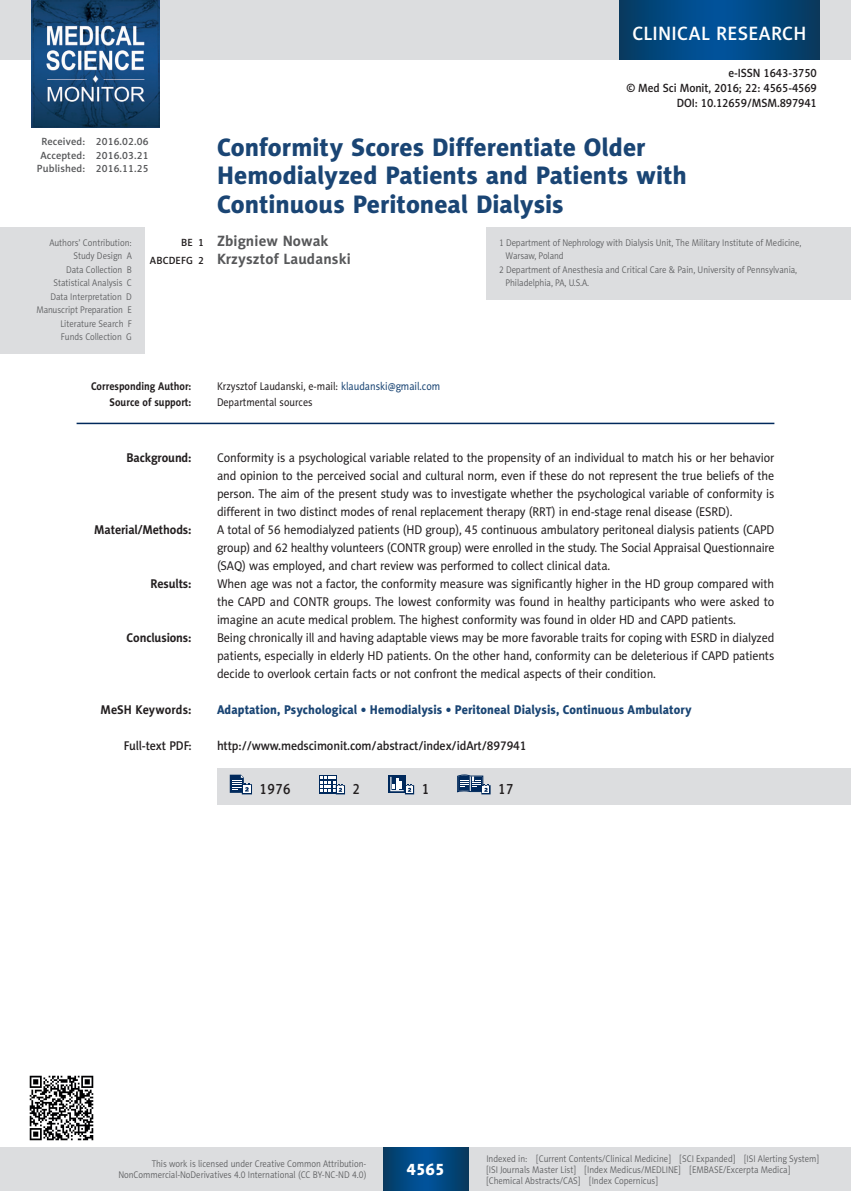
<style>
.page{position:relative;width:851px;height:1191px;background:#fff}
.page>*{position:absolute;margin:0;border:0;box-sizing:border-box;transform-origin:0 0}
.MSM_Tytul{font:25.5px/28.5px "Naomi Sans EFN Heavy";color:#1a4574}
.t1{font:19.5px "Naomi Sans EFN Medium";letter-spacing:.015em;color:#fff}
.t2{font:16.5px "Naomi Sans EFN Heavy";color:#fff}
.MSM_Autorzy{font:700 15px "Naomi Sans EFN";letter-spacing:.01em;color:#57585a}
.MSM_dane{font:15px "Naomi Sans EFN Medium";letter-spacing:.03em;color:#231f20;scale:.9 1}
.MSM_Summary_body{font:12.75px/18px "Naomi Sans EFN";letter-spacing:-.01em;color:#231f20;text-align:justify;scale:.95 1}
.MSM_keywords{font:12.75px "Naomi Sans EFN Heavy";letter-spacing:.005em;color:#1a4574;scale:.95 1}
.MSM_full_text_pdf{font:12.75px "Naomi Sans EFN Medium";letter-spacing:-.01em;color:#231f20;scale:.95 1}
.MSM_Summary_body-2{font:700 12.75px "Naomi Sans EFN";letter-spacing:-.01em;color:#231f20;scale:.95 1}
.MSM_keywords-2{font:700 12.75px "Naomi Sans EFN";letter-spacing:.005em;color:#231f20;scale:.95 1}
.MSM_full_text_pdf-2{font:12px "Naomi Sans EFN Medium";letter-spacing:-.01em;color:#231f20;scale:.95 1}
.MSM_Adres{font:11.25px "Naomi Sans EFN";color:#231f20;scale:.9 1}
.MSM_Adres-2{font:700 11.25px "Naomi Sans EFN";color:#231f20;scale:.9 1}
.MSM_Support{font:11.25px "Naomi Sans EFN";color:#231f20;scale:.9 1}
.MSM_Support-2{font:700 11.25px "Naomi Sans EFN";color:#231f20;scale:.9 1}
.t3{font:10.5px "Naomi Sans EFN Medium";letter-spacing:.01em;color:#57585a}
.MSM_Afiliacja{font:9.75px/11.2px "Naomi Sans EFN Light";color:#57585a;scale:.9 1}
.s1{font-family:"Naomi Sans EFN Medium";font-weight:400;font-size:10.5px;color:#231f20}
.s2{color:#1a4574}
</style>
<div class="page">
<div style="left:217px;top:768px;width:633px;height:36px;background:#dcdddf"></div>
<svg style="left:230px;top:774px;width:22px;height:20px"></svg>
<div style="left:319px;top:775px;width:17px;height:18px;background:#00295c"></div>
<svg style="left:320px;top:776px;width:25px;height:18px"></svg>
<div style="left:388px;top:775px;width:18px;height:18px;background:#00295c"></div>
<svg style="left:390px;top:777px;width:24px;height:17px"></svg>
<svg style="left:457px;top:774px;width:33px;height:20px"></svg>
<hr style="left:77px;top:423px;width:697px;height:1px;background:#00295c">
<div style="left:0;top:228px;width:145px;height:126px;background:#dcdddf"></div>
<div style="left:486px;top:228px;width:364px;height:72px;background:#dcdddf"></div>
<img style="left:29px;top:1075px;width:65px;height:66px">
<div style="left:0;top:1148px;width:850px;height:43px;background:#dcdddf"></div>
<svg style="left:383px;top:1147px;width:85px;height:43px;background:#02477e"></svg>
<div style="left:0;top:0;width:850px;height:60px;background:#dcdddf"></div>
<svg style="left:619px;top:0;width:200px;height:60px;background:#02477e"></svg>
<img style="left:32px;top:0;width:127px;height:128px">
<h2 class="t1" style="left:632px;top:22px;width:175px">CLINICAL RESEARCH</h2>
<p class="MSM_full_text_pdf-2" style="left:728px;top:66px;width:95px">e-ISSN 1643-3750</p>
<p class="MSM_full_text_pdf-2" style="left:626px;top:81px;width:202px">© Med Sci Monit, 2016; 22: 4565-4569</p>
<p class="MSM_full_text_pdf-2" style="left:676px;top:96px;width:149px">DOI: 10.12659/MSM.897941</p>
<p class="MSM_Tytul" style="left:217px;top:132px;width:471px">Conformity Scores Differentiate Older<br>Hemodialyzed Patients and Patients with<br>Continuous Peritoneal Dialysis</p>
<p class="MSM_Autorzy" style="left:181px;top:232px;width:149px"><span class="s1">BE 1</span> Zbigniew Nowak</p>
<p class="MSM_Autorzy" style="left:150px;top:250px;width:202px"><span class="s1">ABCDEFG 2</span> Krzysztof Laudanski</p>
<p class="t3" style="left:41px;top:136px;width:109px">Received: 2016.02.06</p>
<p class="t3" style="left:40px;top:149px;width:110px">Accepted: 2016.03.21</p>
<p class="t3" style="left:37px;top:163px;width:113px">Published: 2016.11.25</p>
<p class="MSM_Afiliacja" style="left:49px;top:237px;width:93px">Authors’ Contribution:</p>
<p class="MSM_Afiliacja" style="left:74px;top:250px;width:66px">Study Design A</p>
<p class="MSM_Afiliacja" style="left:66px;top:264px;width:74px">Data Collection B</p>
<p class="MSM_Afiliacja" style="left:53px;top:277px;width:89px">Statistical Analysis C</p>
<p class="MSM_Afiliacja" style="left:51px;top:291px;width:92px">Data Interpretation D</p>
<p class="MSM_Afiliacja" style="left:36px;top:304px;width:107px">Manuscript Preparation E</p>
<p class="MSM_Afiliacja" style="left:60px;top:318px;width:81px">Literature Search F</p>
<p class="MSM_Afiliacja" style="left:61px;top:331px;width:80px">Funds Collection G</p>
<p class="MSM_Afiliacja" style="left:505px;top:236px;width:330px;line-height:13.5px;text-indent:-6px">1 Department of Nephrology with Dialysis Unit, The Military Institute of Medicine,<br>Warsaw, Poland</p>
<p class="MSM_Afiliacja" style="left:505px;top:263px;width:325px;line-height:13.5px;text-indent:-6px">2 Department of Anesthesia and Critical Care &amp; Pain, University of Pennsylvania,<br>Philadelphia, PA, U.S.A.</p>
<p class="MSM_Adres-2" style="left:91px;top:379px;width:113px">Corresponding Author:</p>
<p class="MSM_Adres" style="left:217px;top:379px;width:249px">Krzysztof Laudanski, e-mail: <span class="s2">klaudanski@gmail.com</span></p>
<p class="MSM_Support-2" style="left:110px;top:395px;width:92px">Source of support:</p>
<p class="MSM_Support" style="left:217px;top:395px;width:108px">Departmental sources</p>
<p class="MSM_Summary_body-2" style="left:126px;top:450px;width:70px">Background:</p>
<p class="MSM_Summary_body" style="left:217px;top:449px;width:588px">Conformity is a psychological variable related to the propensity of an individual to match his or her behavior and opinion to the perceived social and cultural norm, even if these do not represent the true beliefs of the person. The aim of the present study was to investigate whether the psychological variable of conformity is different in two distinct modes of renal replacement therapy (RRT) in end-stage renal disease (ESRD).</p>
<p class="MSM_Summary_body-2" style="left:94px;top:522px;width:104px">Material/Methods:</p>
<p class="MSM_Summary_body" style="left:217px;top:521px;width:588px">A total of 56 hemodialyzed patients (HD group), 45 continuous ambulatory peritoneal dialysis patients (CAPD group) and 62 healthy volunteers (CONTR group) were enrolled in the study. The Social Appraisal Questionnaire (SAQ) was employed, and chart review was performed to collect clinical data.</p>
<p class="MSM_Summary_body-2" style="left:150px;top:576px;width:45px">Results:</p>
<p class="MSM_Summary_body" style="left:217px;top:575px;width:588px">When age was not a factor, the conformity measure was significantly higher in the HD group compared with the CAPD and CONTR groups. The lowest conformity was found in healthy participants who were asked to imagine an acute medical problem. The highest conformity was found in older HD and CAPD patients.</p>
<p class="MSM_Summary_body-2" style="left:127px;top:630px;width:70px">Conclusions:</p>
<p class="MSM_Summary_body" style="left:217px;top:629px;width:588px">Being chronically ill and having adaptable views may be more favorable traits for coping with ESRD in dialyzed patients, especially in elderly HD patients. On the other hand, conformity can be deleterious if CAPD patients decide to overlook certain facts or not confront the medical aspects of their condition.</p>
<p class="MSM_keywords-2" style="left:100px;top:702px;width:97px">MeSH Keywords:</p>
<p class="MSM_keywords" style="left:217px;top:702px;width:501px">Adaptation, Psychological • Hemodialysis • Peritoneal Dialysis, Continuous Ambulatory</p>
<p class="MSM_full_text_pdf" style="left:124px;top:738px;width:73px">Full-text PDF:</p>
<p class="MSM_full_text_pdf" style="left:217px;top:738px;width:327px">http://www.medscimonit.com/abstract/index/idArt/897941</p>
<p class="MSM_dane" style="left:259px;top:780px;width:36px">1976</p>
<p class="MSM_dane" style="left:352px;top:780px;width:10px">2</p>
<p class="MSM_dane" style="left:421px;top:780px;width:10px">1</p>
<p class="MSM_dane" style="left:498px;top:780px;width:19px">17</p>
<p class="MSM_Afiliacja" style="left:118px;top:1158px;width:277px;text-align:right">This work is licensed under Creative Common Attribution-<br>NonCommercial-NoDerivatives 4.0 International (CC BY-NC-ND 4.0)</p>
<p class="t2" style="left:406px;top:1159px;width:40px">4565</p>
<p class="MSM_Afiliacja" style="left:486px;top:1152px;width:371px">Indexed in: [Current Contents/Clinical Medicine] [SCI Expanded] [ISI Alerting System] [ISI Journals Master List] [Index Medicus/MEDLINE] [EMBASE/Excerpta Medica] [Chemical Abstracts/CAS] [Index Copernicus]</p>
</div>
